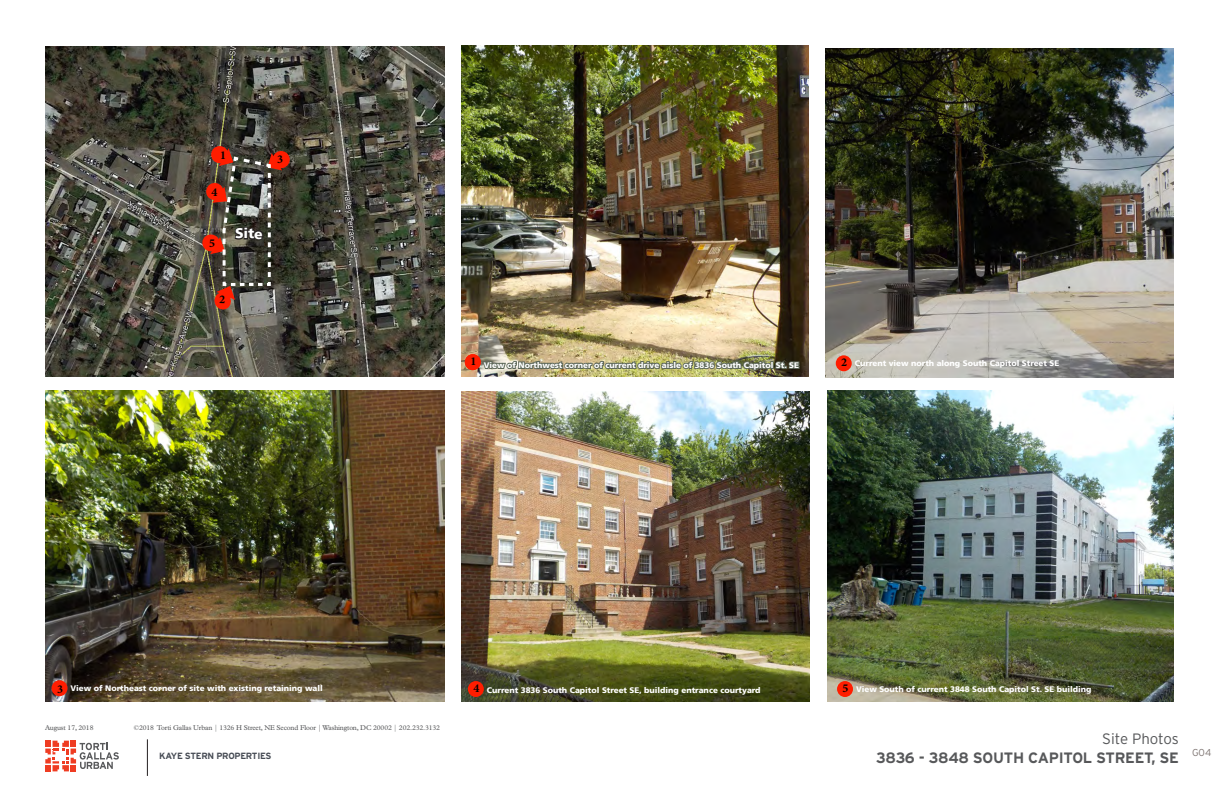
<style>
.page{position:relative;width:1224px;height:792px;background:#fff}
.page>*{position:absolute;margin:0;border:0;box-sizing:border-box;transform-origin:0 0}
.t1{font:700 15px "Interstate";letter-spacing:-.015em;color:#57585a}
.Subtitle{font:300 15px "Interstate";letter-spacing:-.005em;color:#57585a}
.t2{font:900 14px "Frutiger";color:#fff}
.Copyright_and_Addres{font:700 12px "Minion Pro";color:#000}
.t3{font:300 10px "Interstate";color:#7f7673}
.t4{font:700 9px "Interstate";letter-spacing:-.03em;color:#464b54}
.t5{font:900 8px "Frutiger";color:#fff}
.t6{font:7px "Plantin MT Std";letter-spacing:-.02em;color:#57585a}
</style>
<div class="page">
<img style="left:45px;top:47px;width:400px;height:330px">
<img style="left:462px;top:45px;width:347px;height:332px">
<img style="left:827px;top:391px;width:347px;height:311px">
<img style="left:462px;top:391px;width:347px;height:311px">
<img style="left:826px;top:48px;width:348px;height:330px">
<img style="left:481px;top:347px;width:320px;height:30px">
<div style="left:836px;top:355px;width:16px;height:16px;background:#ff1d00;border-radius:50%"></div>
<div style="left:468px;top:681px;width:16px;height:16px;background:#ff1d00;border-radius:50%"></div>
<div style="left:837px;top:681px;width:16px;height:16px;background:#ff1d00;border-radius:50%"></div>
<img style="left:46px;top:391px;width:399px;height:311px">
<div style="left:52px;top:680px;width:16px;height:16px;background:#ff1d00;border-radius:50%"></div>
<div style="left:465px;top:354px;width:16px;height:16px;background:#ff1d00;border-radius:50%"></div>
<hr style="left:147px;top:739px;width:1px;height:37px;background:#231f20">
<svg style="left:45px;top:741px;width:74px;height:30px"></svg>
<svg style="left:196px;top:145px;width:97px;height:169px;background:#5f4a3f"></svg>
<p class="Copyright_and_Addres" style="left:220px;top:147px;width:7px">1</p>
<p class="Copyright_and_Addres" style="left:212px;top:184px;width:7px">4</p>
<p class="Copyright_and_Addres" style="left:209px;top:235px;width:7px">5</p>
<p class="t2" style="left:235px;top:225px;width:29px;rotate:1deg">Site</p>
<p class="Copyright_and_Addres" style="left:277px;top:151px;width:7px">3</p>
<p class="Copyright_and_Addres" style="left:470px;top:353px;width:7px">1</p>
<p class="t5" style="left:484px;top:360px;width:317px">View of Northwest corner of current drive aisle of 3836 South Capitol St. SE</p>
<p class="Copyright_and_Addres" style="left:841px;top:354px;width:7px">2</p>
<p class="t5" style="left:855px;top:359px;width:206px">Current view north along South Capitol Street SE</p>
<p class="Copyright_and_Addres" style="left:57px;top:681px;width:7px">3</p>
<p class="t5" style="left:71px;top:684px;width:254px">View of Northeast corner of site with existing retaining wall</p>
<p class="Copyright_and_Addres" style="left:473px;top:680px;width:7px">4</p>
<p class="Copyright_and_Addres" style="left:843px;top:680px;width:7px">5</p>
<p class="t5" style="left:856px;top:684px;width:237px">View South of current 3848 South Capitol St. SE building</p>
<p class="t5" style="left:487px;top:686px;width:275px">Current 3836 South Capitol Street SE, building entrance courtyard</p>
<p class="t6" style="left:45px;top:723px;width:50px">August 17, 2018</p>
<p class="t6" style="left:134px;top:724px;width:308px">©2018 Torti Gallas Urban | 1326 H Street, NE Second Floor | Washington, DC 20002 | 202.232.3132</p>
<p class="Subtitle" style="left:1102px;top:730px;width:78px">Site Photos</p>
<p class="t4" style="left:159px;top:751px;width:114px">KAYE STERN PROPERTIES</p>
<h1 class="t1" style="left:876px;top:749px;width:304px">3836 - 3848 SOUTH CAPITOL STREET, SE</h1>
<p class="t3" style="left:1192px;top:747px;width:21px">G04</p>
</div>
